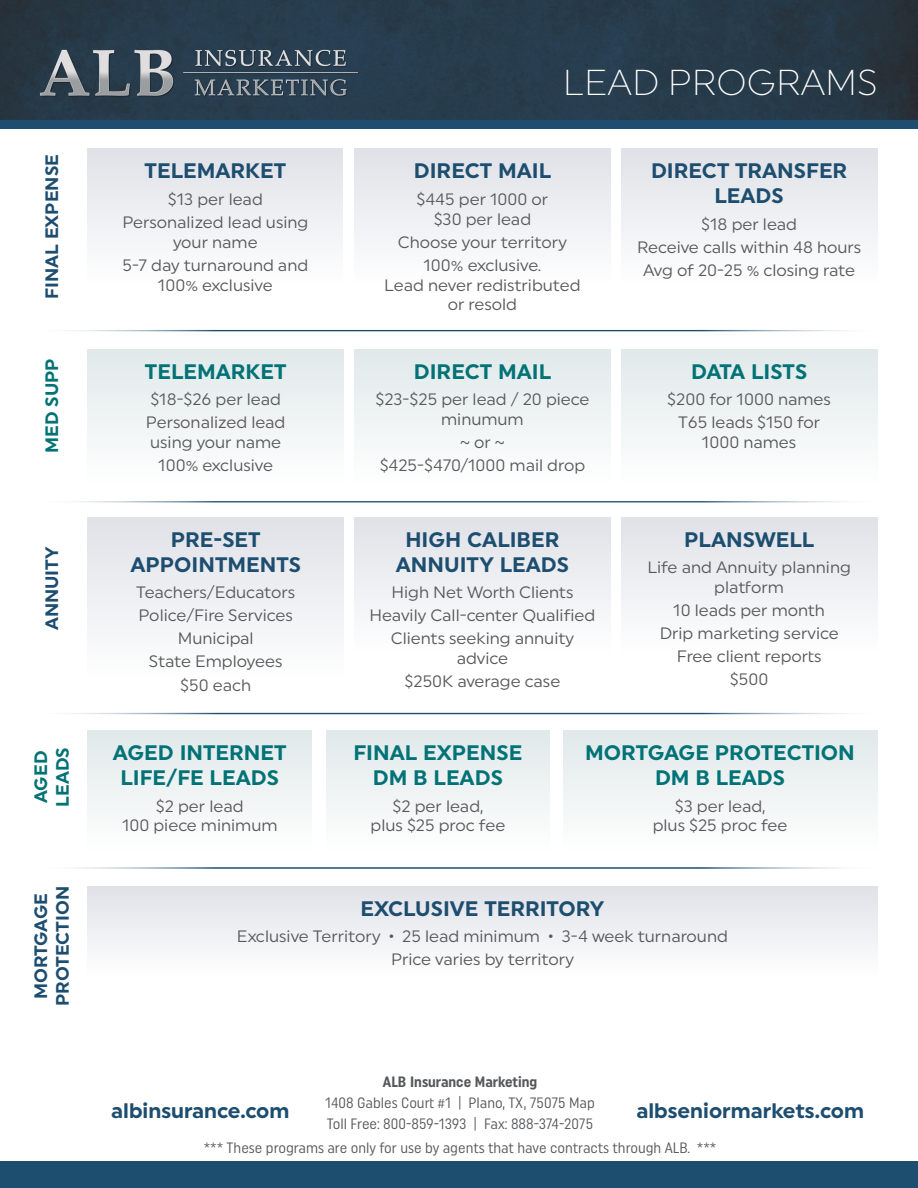
<style>
.page{position:relative;width:918px;height:1188px;background:#fff}
.page>*{position:absolute;margin:0;border:0;box-sizing:border-box;transform-origin:0 0}
.t1{font:300 36px "Uniform";color:#fff}
.t2{font:700 21px/25.2px "Uniform";color:#1d4d6f;text-align:center}
.t3{font:700 21px/25.2px "Uniform";color:#017276;text-align:center}
.t4{font:700 18px/21.6px "Uniform";color:#1d4d6f;text-align:center}
.t5{font:700 18px/21.6px "Uniform";color:#017276}
.t6{font:16.5px/23.1px "Uniform";color:#57585a;text-align:center}
.t7{font:15px/21px "Uniform Condensed";color:#57585a}
.t8{font:700 15px "Uniform Condensed";color:#57585a}
</style>
<div class="page">
<img style="left:0;top:0;width:918px;height:128px">
<div style="left:87px;top:886px;width:791px;height:90px;background:linear-gradient(to bottom,#e0e1e8,#fefefe)"></div>
<div style="left:87px;top:730px;width:225px;height:122px;background:linear-gradient(to bottom,#e0e9e9,#fefefe)"></div>
<div style="left:563px;top:730px;width:315px;height:122px;background:linear-gradient(to bottom,#e0e9e9,#fefefe)"></div>
<div style="left:326px;top:730px;width:224px;height:122px;background:linear-gradient(to bottom,#e0e9e9,#fefefe)"></div>
<div style="left:87px;top:349px;width:257px;height:135px;background:linear-gradient(to bottom,#e0e8ea,#fefefe)"></div>
<div style="left:354px;top:349px;width:257px;height:135px;background:linear-gradient(to bottom,#e0e8ea,#fefefe)"></div>
<div style="left:621px;top:349px;width:257px;height:135px;background:linear-gradient(to bottom,#e0e8ea,#fefefe)"></div>
<div style="left:0;top:1161px;width:918px;height:27px;background:#1d4d6f"></div>
<hr style="left:27px;top:330px;width:864px;height:1px;background:#1d4d6f">
<hr style="left:27px;top:501px;width:864px;height:2px;background:#1d4d6f">
<hr style="left:27px;top:713px;width:864px;height:1px;background:#1d4d6f">
<hr style="left:27px;top:867px;width:864px;height:2px;background:#1d4d6f">
<div style="left:621px;top:148px;width:257px;height:136px;background:linear-gradient(to bottom,#dfe1e7,#fefefe)"></div>
<div style="left:87px;top:148px;width:256px;height:136px;background:linear-gradient(to bottom,#dfe1e7,#fefefe)"></div>
<div style="left:354px;top:148px;width:257px;height:136px;background:linear-gradient(to bottom,#dfe1e7,#fefefe)"></div>
<div style="left:87px;top:517px;width:257px;height:162px;background:linear-gradient(to bottom,#e0e2e7,#fefefe)"></div>
<div style="left:621px;top:517px;width:257px;height:135px;background:linear-gradient(to bottom,#dfe2e7,#fefefe)"></div>
<div style="left:354px;top:517px;width:257px;height:135px;background:linear-gradient(to bottom,#dfe2e7,#fefefe)"></div>
<h1 class="t1" style="left:563px;top:60px;width:316px">LEAD PROGRAMS</h1>
<p class="t4" style="left:41px;top:299px;width:146px;rotate:-90deg">FINAL EXPENSE</p>
<p class="t2" style="left:651px;top:158px;width:198px">DIRECT TRANSFER<br>LEADS</p>
<p class="t2" style="left:414px;top:158px;width:139px">DIRECT MAIL</p>
<p class="t6" style="left:417px;top:189px;width:133px;line-height:19.8px">$445 per 1000 or $30 per lead</p>
<p class="t6" style="left:398px;top:230px;width:171px">Choose your territory<br>100% exclusive.</p>
<p class="t6" style="left:384px;top:275px;width:198px;line-height:19.8px">Lead never redistributed or resold</p>
<p class="t2" style="left:145px;top:158px;width:143px">TELEMARKET</p>
<p class="t6" style="left:122px;top:187px;width:188px">$13 per lead<br>Personalized lead using</p>
<p class="t6" style="left:123px;top:230px;width:187px">your name<br>5-7 day turnaround and</p>
<p class="t6" style="left:158px;top:273px;width:116px">100% exclusive</p>
<p class="t6" style="left:637px;top:212px;width:226px">$18 per lead<br>Receive calls within 48 hours<br>Avg of 20-25 % closing rate</p>
<p class="t5" style="left:41px;top:453px;width:96px;rotate:-90deg">MED SUPP</p>
<p class="t3" style="left:145px;top:359px;width:143px">TELEMARKET</p>
<p class="t6" style="left:146px;top:388px;width:141px;text-align:left">$18-$26 per lead<br>Personalized lead</p>
<p class="t6" style="left:150px;top:431px;width:133px">using your name<br>100% exclusive</p>
<p class="t4" style="left:41px;top:630px;width:86px;rotate:-90deg">ANNUITY</p>
<p class="t2" style="left:130px;top:526px;width:172px">PRE-SET<br>APPOINTMENTS</p>
<p class="t6" style="left:136px;top:581px;width:160px">Teachers/Educators<br>Police/Fire Services<br>Municipal<br>State Employees $50 each</p>
<p class="t5" style="left:30px;top:807px;width:61px;rotate:-90deg">AGED<br>LEADS</p>
<p class="t3" style="left:113px;top:740px;width:175px">AGED INTERNET<br>LIFE/FE LEADS</p>
<p class="t6" style="left:122px;top:796px;width:157px;line-height:19.8px">$2 per lead<br>100 piece minimum</p>
<p class="t3" style="left:414px;top:359px;width:139px">DIRECT MAIL</p>
<p class="t6" style="left:375px;top:389px;width:216px;line-height:19.8px">$23-$25 per lead / 20 piece minumum</p>
<p class="t6" style="left:380px;top:431px;width:207px">~ or ~<br>$425-$470/1000 mail drop</p>
<p class="t2" style="left:396px;top:526px;width:175px">HIGH CALIBER<br>ANNUITY LEADS</p>
<p class="t6" style="left:369px;top:581px;width:228px">High Net Worth Clients<br>Heavily Call-center Qualified<br>Clients seeking annuity</p>
<p class="t6" style="left:405px;top:647px;width:157px">advice<br>$250K average case</p>
<p class="t3" style="left:691px;top:359px;width:118px">DATA LISTS</p>
<p class="t6" style="left:667px;top:388px;width:165px">$200 for 1000 names<br>T65 leads $150 for</p>
<p class="t6" style="left:702px;top:431px;width:96px">1000 names</p>
<p class="t2" style="left:684px;top:526px;width:132px">PLANSWELL</p>
<p class="t6" style="left:647px;top:557px;width:205px;line-height:19.8px">Life and Annuity planning platform</p>
<p class="t6" style="left:660px;top:598px;width:181px">10 leads per month<br>Drip marketing service<br>Free client reports $500</p>
<p class="t3" style="left:354px;top:740px;width:170px">FINAL EXPENSE<br>DM B LEADS</p>
<p class="t6" style="left:371px;top:796px;width:136px;line-height:19.8px">$2 per lead,<br>plus $25 proc fee</p>
<p class="t3" style="left:585px;top:740px;width:271px">MORTGAGE PROTECTION<br>DM B LEADS</p>
<p class="t6" style="left:653px;top:796px;width:136px;line-height:19.8px">$3 per lead,<br>plus $25 proc fee</p>
<p class="t4" style="left:30px;top:1006px;width:122px;rotate:-90deg">MORTGAGE<br>PROTECTION</p>
<p class="t2" style="left:361px;top:896px;width:245px">EXCLUSIVE TERRITORY</p>
<p class="t6" style="left:237px;top:925px;width:492px">Exclusive Territory • 25 lead minimum • 3-4 week turnaround<br>Price varies by territory</p>
<p class="t8" style="left:383px;top:1073px;width:156px">ALB Insurance Marketing</p>
<p class="t7" style="left:325px;top:1092px;width:271px">1408 Gables Court #1 | Plano, TX, 75075 Map<br>Toll Free: 800-859-1393 | Fax: 888-374-2075</p>
<p class="t7" style="left:204px;top:1137px;width:514px">*** These programs are only for use by agents that have contracts through ALB. ***</p>
<p class="t2" style="left:111px;top:1098px;width:180px">albinsurance.com</p>
<p class="t2" style="left:636px;top:1098px;width:229px">albseniormarkets.com</p>
</div>
